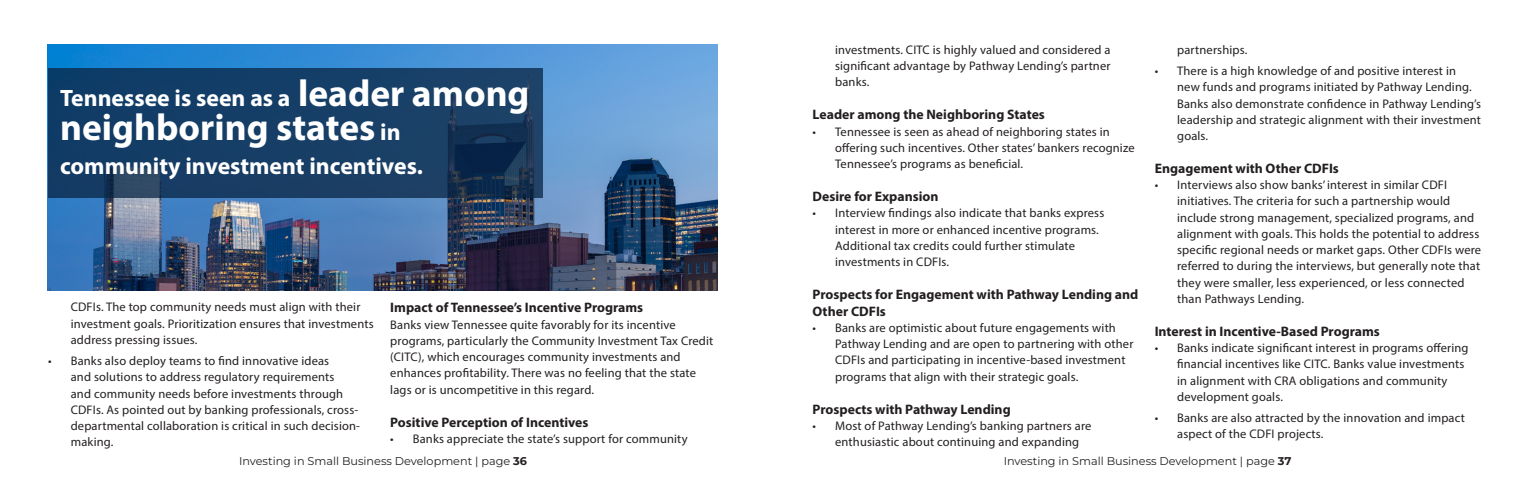
<style>
.page{position:relative;width:1530px;height:495px;background:#fff}
.page>*{position:absolute;margin:0;border:0;box-sizing:border-box;transform-origin:0 0}
.t1{font:700 37.5px "Myriad Pro";color:#fff}
.t2{font:700 23.75px "Myriad Pro";color:#fff}
.Table_Header{font:700 13.75px/16.5px "Myriad Pro";color:#231f20}
.Body{font:12.5px/16.2px "Myriad Pro";letter-spacing:.015em;color:#231f20}
.t3{font:100 11.25px "Montserrat";color:#231f20}
.s1{font-size:37.5px}
.s2{font-size:23.75px}
</style>
<div class="page">
<img style="left:48px;top:44px;width:669px;height:247px">
<svg style="left:48px;top:68px;width:495px;height:129px;background:#163c63"></svg>
<p class="t2" style="left:60px;top:83px;width:471px">Tennessee is seen as a <span class="s1">leader among</span></p>
<p class="t1" style="left:60px;top:103px;width:342px">neighboring states <span class="s2">in</span></p>
<p class="t2" style="left:60px;top:150px;width:364px">community investment incentives.</p>
<p class="Body" style="left:71px;top:299px;width:304px">CDFIs. The top community needs must align with their investment goals. Prioritization ensures that investments address pressing issues.</p>
<p class="Body" style="left:71px;top:353px;width:291px;text-indent:-22px">• Banks also deploy teams to find innovative ideas<br>and solutions to address regulatory requirements<br>and community needs before investments through CDFIs. As pointed out by banking professionals, cross&shy;departmental collaboration is critical in such decision&shy;making.</p>
<p class="Table_Header" style="left:390px;top:299px;width:254px">Impact of Tennessee’s Incentive Programs</p>
<p class="Body" style="left:390px;top:316px;width:325px">Banks view Tennessee quite favorably for its incentive programs, particularly the Community Investment Tax Credit (CITC), which encourages community investments and enhances profitability. There was no feeling that the state lags or is uncompetitive in this regard.</p>
<p class="Table_Header" style="left:390px;top:413px;width:200px">Positive Perception of Incentives</p>
<p class="Body" style="left:390px;top:430px;width:299px">• Banks appreciate the state’s support for community</p>
<p class="Body" style="left:835px;top:41px;width:277px;text-align:justify">investments. CITC is highly valued and considered a significant advantage by Pathway Lending’s partner banks.</p>
<p class="Table_Header" style="left:813px;top:106px;width:234px">Leader among the Neighboring States</p>
<p class="Body" style="left:835px;top:123px;width:301px;text-indent:-22px">• Tennessee is seen as ahead of neighboring states in offering such incentives. Other states’ bankers recognize<br>Tennessee’s programs as beneficial.</p>
<p class="Table_Header" style="left:813px;top:188px;width:127px">Desire for Expansion</p>
<p class="Body" style="left:835px;top:205px;width:271px;text-indent:-22px">• Interview findings also indicate that banks express interest in more or enhanced incentive programs.<br>Additional tax credits could further stimulate investments in CDFIs.</p>
<p class="Table_Header" style="left:813px;top:286px;width:327px">Prospects for Engagement with Pathway Lending and<br>Other CDFIs</p>
<p class="Body" style="left:835px;top:319px;width:300px;text-indent:-22px">• Banks are optimistic about future engagements with Pathway Lending and are open to partnering with other CDFIs and participating in incentive-based investment programs that align with their strategic goals.</p>
<p class="Table_Header" style="left:813px;top:400px;width:200px">Prospects with Pathway Lending</p>
<p class="Body" style="left:835px;top:418px;width:258px;text-indent:-22px">• Most of Pathway Lending’s banking partners are enthusiastic about continuing and expanding</p>
<p class="Body" style="left:1177px;top:41px;width:72px">partnerships.</p>
<p class="Body" style="left:1177px;top:63px;width:305px;text-indent:-22px">• There is a high knowledge of and positive interest in new funds and programs initiated by Pathway Lending.<br>Banks also demonstrate confidence in Pathway Lending’s leadership and strategic alignment with their investment goals.</p>
<p class="Table_Header" style="left:1155px;top:159px;width:186px">Engagement with Other CDFIs</p>
<p class="Body" style="left:1177px;top:177px;width:305px;text-indent:-22px">• Interviews also show banks’ interest in similar CDFI initiatives. The criteria for such a partnership would include strong management, specialized programs, and alignment with goals. This holds the potential to address specific regional needs or market gaps. Other CDFIs were referred to during the interviews, but generally note that they were smaller, less experienced, or less connected than Pathways Lending.</p>
<p class="Table_Header" style="left:1155px;top:322px;width:227px">Interest in Incentive-Based Programs</p>
<p class="Body" style="left:1177px;top:340px;width:293px;text-indent:-22px">• Banks indicate significant interest in programs offering financial incentives like CITC. Banks value investments in alignment with CRA obligations and community development goals.</p>
<p class="Body" style="left:1177px;top:410px;width:289px;text-indent:-22px">• Banks are also attracted by the innovation and impact aspect of the CDFI projects.</p>
<p class="t3" style="left:239px;top:454px;width:289px">Investing in Small Business Development | page 36</p>
<p class="t3" style="left:1004px;top:454px;width:289px">Investing in Small Business Development | page 37</p>
</div>
